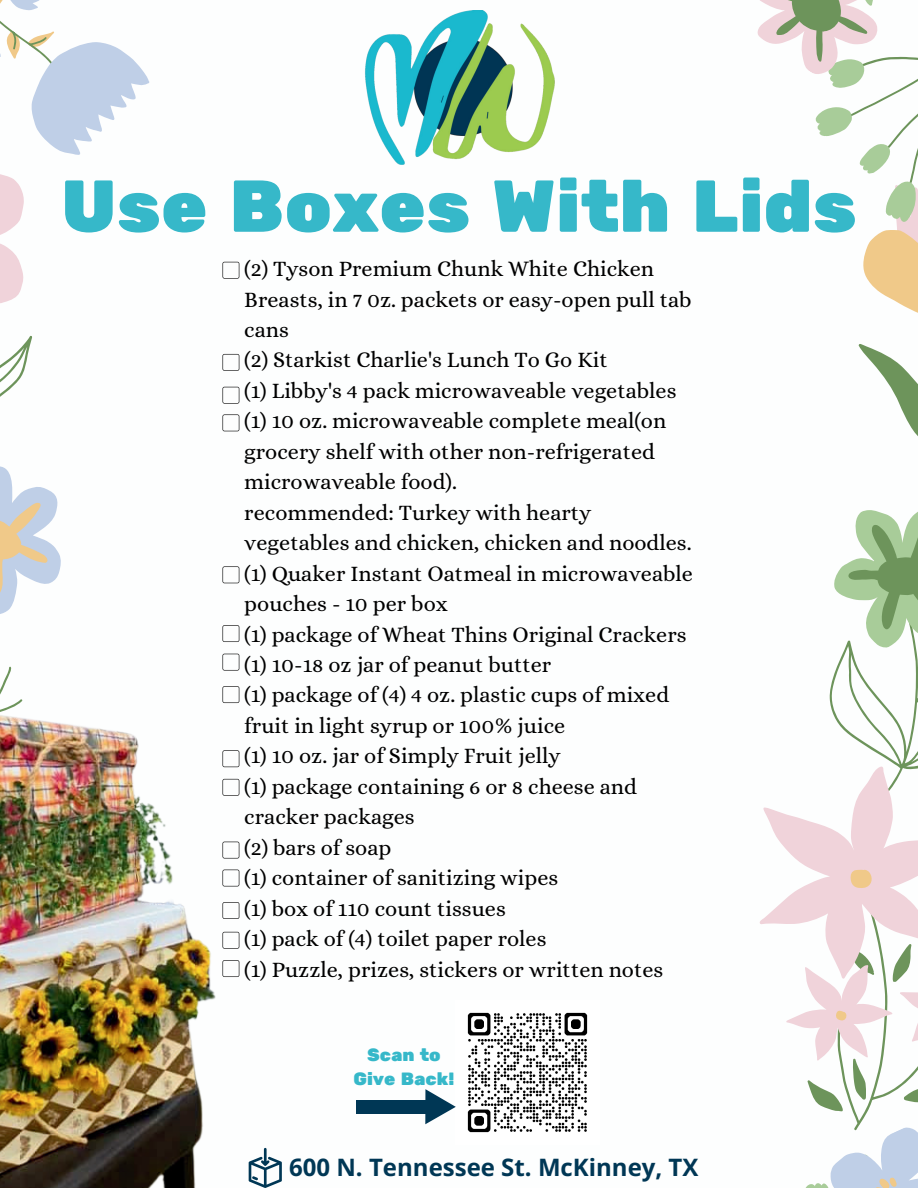
<style>
.page{position:relative;width:918px;height:1188px;background:#fff}
.page>*{position:absolute;margin:0;border:0;box-sizing:border-box;transform-origin:0 0}
.t1{font:73.35px "Rubik One";color:#36b8c9}
.t2{font:700 24px "Open Sans";color:#003755}
.t3{font:22.2px/30.5px "Alice";color:#000}
.t4{font:17.7px/24px "Rubik One";color:#36b8c9;text-align:center}
</style>
<div class="page">
<svg style="left:0;top:0;width:150px;height:155px"></svg>
<svg style="left:0;top:174px;width:32px;height:223px"></svg>
<svg style="left:830px;top:510px;width:88px;height:254px"></svg>
<svg style="left:759px;top:764px;width:159px;height:263px"></svg>
<svg style="left:802px;top:869px;width:116px;height:319px"></svg>
<svg style="left:0;top:466px;width:61px;height:148px"></svg>
<svg style="left:757px;top:0;width:161px;height:436px"></svg>
<img style="left:365px;top:10px;width:190px;height:155px">
<img style="left:0;top:636px;width:232px;height:552px">
<img style="left:467px;top:1012px;width:121px;height:121px">
<div style="left:356px;top:1100px;width:70px;height:13px;background:#003755"></div>
<svg style="left:425px;top:1089px;width:31px;height:35px"></svg>
<svg style="left:249px;top:1148px;width:33px;height:40px"></svg>
<svg style="left:223px;top:262px;width:16px;height:17px"></svg>
<svg style="left:223px;top:354px;width:16px;height:17px"></svg>
<svg style="left:223px;top:387px;width:16px;height:17px"></svg>
<svg style="left:223px;top:414px;width:16px;height:17px"></svg>
<svg style="left:223px;top:654px;width:16px;height:17px"></svg>
<svg style="left:223px;top:686px;width:16px;height:17px"></svg>
<svg style="left:223px;top:779px;width:16px;height:17px"></svg>
<svg style="left:223px;top:870px;width:16px;height:16px"></svg>
<svg style="left:223px;top:902px;width:16px;height:17px"></svg>
<svg style="left:223px;top:932px;width:16px;height:17px"></svg>
<svg style="left:223px;top:960px;width:16px;height:17px"></svg>
<svg style="left:223px;top:566px;width:16px;height:17px"></svg>
<svg style="left:223px;top:625px;width:16px;height:17px"></svg>
<svg style="left:223px;top:750px;width:16px;height:17px"></svg>
<svg style="left:223px;top:842px;width:16px;height:16px"></svg>
<h1 class="t1" style="left:61px;top:163px;width:797px">Use Boxes With Lids</h1>
<p class="t3" style="left:244px;top:255px;width:450px">(2) Tyson Premium Chunk White Chicken Breasts, in 7 0z. packets or easy-open pull tab cans<br>(2) Starkist Charlie's Lunch To Go Kit<br>(1) Libby's 4 pack microwaveable vegetables (1) 10 oz. microwaveable complete meal(on grocery shelf with other non-refrigerated microwaveable food).<br>recommended: Turkey with hearty vegetables and chicken, chicken and noodles. (1) Quaker Instant Oatmeal in microwaveable pouches - 10 per box<br>(1) package of Wheat Thins Original Crackers (1) 10-18 oz jar of peanut butter<br>(1) package of (4) 4 oz. plastic cups of mixed fruit in light syrup or 100% juice<br>(1) 10 oz. jar of Simply Fruit jelly<br>(1) package containing 6 or 8 cheese and cracker packages<br>(2) bars of soap<br>(1) container of sanitizing wipes<br>(1) box of 110 count tissues<br>(1) pack of (4) toilet paper roles<br>(1) Puzzle, prizes, stickers or written notes</p>
<p class="t4" style="left:353px;top:1043px;width:103px">Scan to<br>Give Back!</p>
<p class="t2" style="left:289px;top:1151px;width:411px">600 N. Tennessee St. McKinney, TX</p>
</div>
